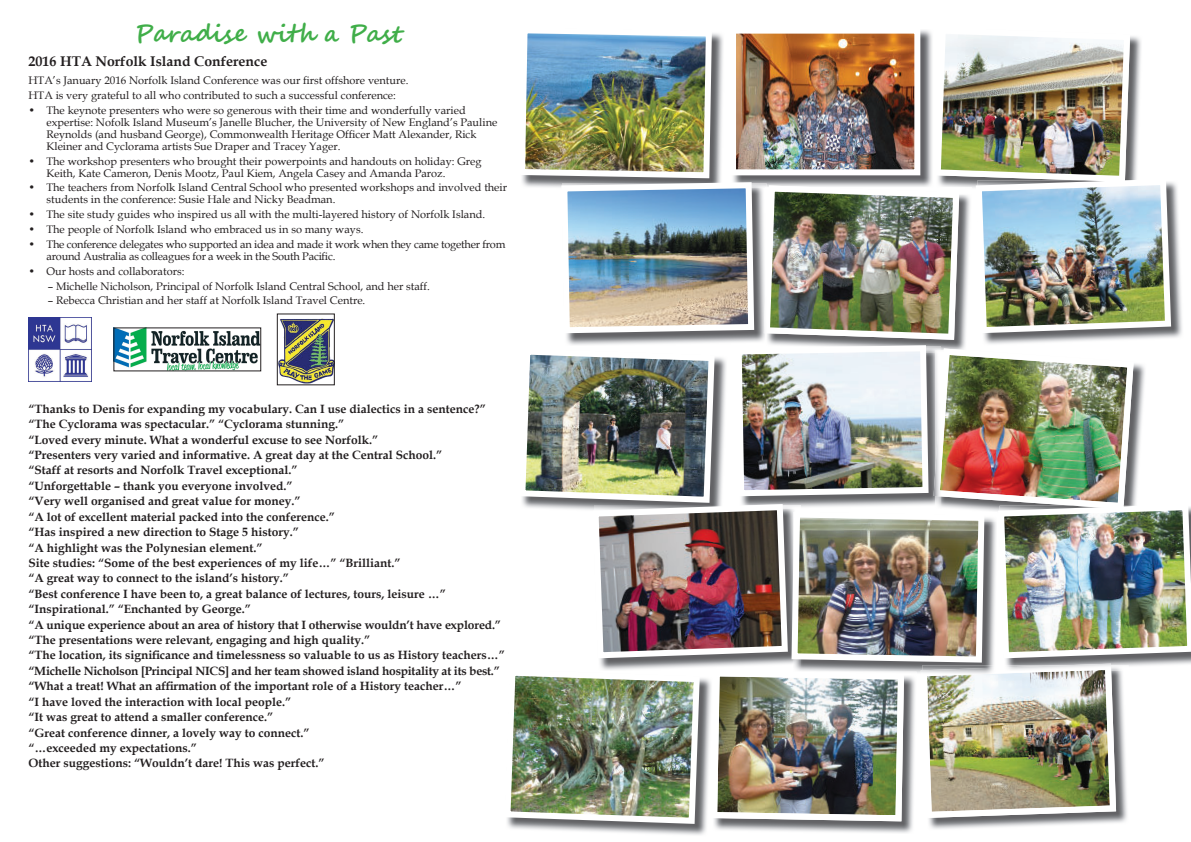
<style>
.page{position:relative;width:1191px;height:842px;background:#fff}
.page>*{position:absolute;margin:0;border:0;box-sizing:border-box;transform-origin:0 0}
.t1{font:700 24px "Segoe Script";color:#40ae49}
.t2{font:700 14px "Book Antiqua";color:#231f20}
.t3{font:italic 700 14px "Arial";color:#231f20}
.t4{font:700 12px/15.4px "Book Antiqua";color:#231f20}
.t5{font:11px/12px "Book Antiqua";color:#231f20}
.t6{font:11px/12px "Book Antiqua";letter-spacing:-.02em;color:#231f20}
.s1{font-style:normal}
</style>
<div class="page">
<img style="left:28px;top:318px;width:64px;height:63px">
<img style="left:116px;top:330px;width:143px;height:39px">
<img style="left:279px;top:318px;width:53px;height:65px">
<div style="left:277px;top:314px;width:57px;height:71px;border:1px solid #231f20"></div>
<img style="left:510px;top:827px;width:196px;height:8px">
<img style="left:715px;top:827px;width:198px;height:6px">
<img style="left:507px;top:30px;width:684px;height:797px">
<h1 class="t1" style="left:135px;top:16px;width:270px">Paradise with a Past</h1>
<p class="t2" style="left:28px;top:53px;width:240px">2016 HTA Norfolk Island Conference</p>
<p class="t5" style="left:28px;top:73px;width:381px;line-height:14.8px">HTA’s January 2016 Norfolk Island Conference was our first offshore venture.<br>HTA is very grateful to all who contributed to such a successful conference:</p>
<p class="t5" style="left:46px;top:104px;width:452px;text-indent:-18px">• The keynote presenters who were so generous with their time and wonderfully varied expertise: Nofolk Island Museum’s Janelle Blucher, the University of New England’s Pauline Reynolds (and husband George), Commonwealth Heritage Officer Matt Alexander, Rick Kleiner and Cyclorama artists Sue Draper and Tracey Yager.</p>
<p class="t5" style="left:46px;top:155px;width:436px;text-indent:-18px">• The workshop presenters who brought their powerpoints and handouts on holiday: Greg<br>Keith, Kate Cameron, Denis Mootz, Paul Kiem, Angela Casey and Amanda Paroz.</p>
<p class="t5" style="left:46px;top:182px;width:462px;text-indent:-18px">• The teachers from Norfolk Island Central School who presented workshops and involved their students in the conference: Susie Hale and Nicky Beadman.</p>
<p class="t5" style="left:28px;top:209px;width:458px">• The site study guides who inspired us all with the multi-layered history of Norfolk Island.</p>
<p class="t5" style="left:28px;top:223px;width:336px">• The people of Norfolk Island who embraced us in so many ways.</p>
<p class="t6" style="left:46px;top:238px;width:460px;text-indent:-18px">• The conference delegates who supported an idea and made it work when they came together from around Australia as colleagues for a week in the South Pacific.</p>
<p class="t5" style="left:28px;top:265px;width:157px">• Our hosts and collaborators:</p>
<p class="t5" style="left:48px;top:280px;width:384px">– Michelle Nicholson, Principal of Norfolk Island Central School, and her staff.</p>
<p class="t5" style="left:48px;top:295px;width:319px">– Rebecca Christian and her staff at Norfolk Island Travel Centre.</p>
<p class="t3" style="left:56px;top:46px;width:150px"><span class="s1">40</span> Teaching History</p>
<p class="t4" style="left:28px;top:401px;width:478px">“Thanks to Denis for expanding my vocabulary. Can I use dialectics in a sentence?” “The Cyclorama was spectacular.” “Cyclorama stunning.”<br>“Loved every minute. What a wonderful excuse to see Norfolk.”<br>“Presenters very varied and informative. A great day at the Central School.”<br>“Staff at resorts and Norfolk Travel exceptional.”<br>“Unforgettable – thank you everyone involved.”<br>“Very well organised and great value for money.”<br>“A lot of excellent material packed into the conference.”<br>“Has inspired a new direction to Stage 5 history.”<br>“A highlight was the Polynesian element.”<br>Site studies: “Some of the best experiences of my life…” “Brilliant.”<br>“A great way to connect to the island’s history.”<br>“Best conference I have been to, a great balance of lectures, tours, leisure …” “Inspirational.” “Enchanted by George.”<br>“A unique experience about an area of history that I otherwise wouldn’t have explored.” “The presentations were relevant, engaging and high quality.”<br>“The location, its significance and timelessness so valuable to us as History teachers…” “Michelle Nicholson [Principal NICS] and her team showed island hospitality at its best.” “What a treat! What an affirmation of the important role of a History teacher…”<br>“I have loved the interaction with local people.”<br>“It was great to attend a smaller conference.”<br>“Great conference dinner, a lovely way to connect.”<br>“…exceeded my expectations.”<br>Other suggestions: “Wouldn’t dare! This was perfect.”</p>
</div>
